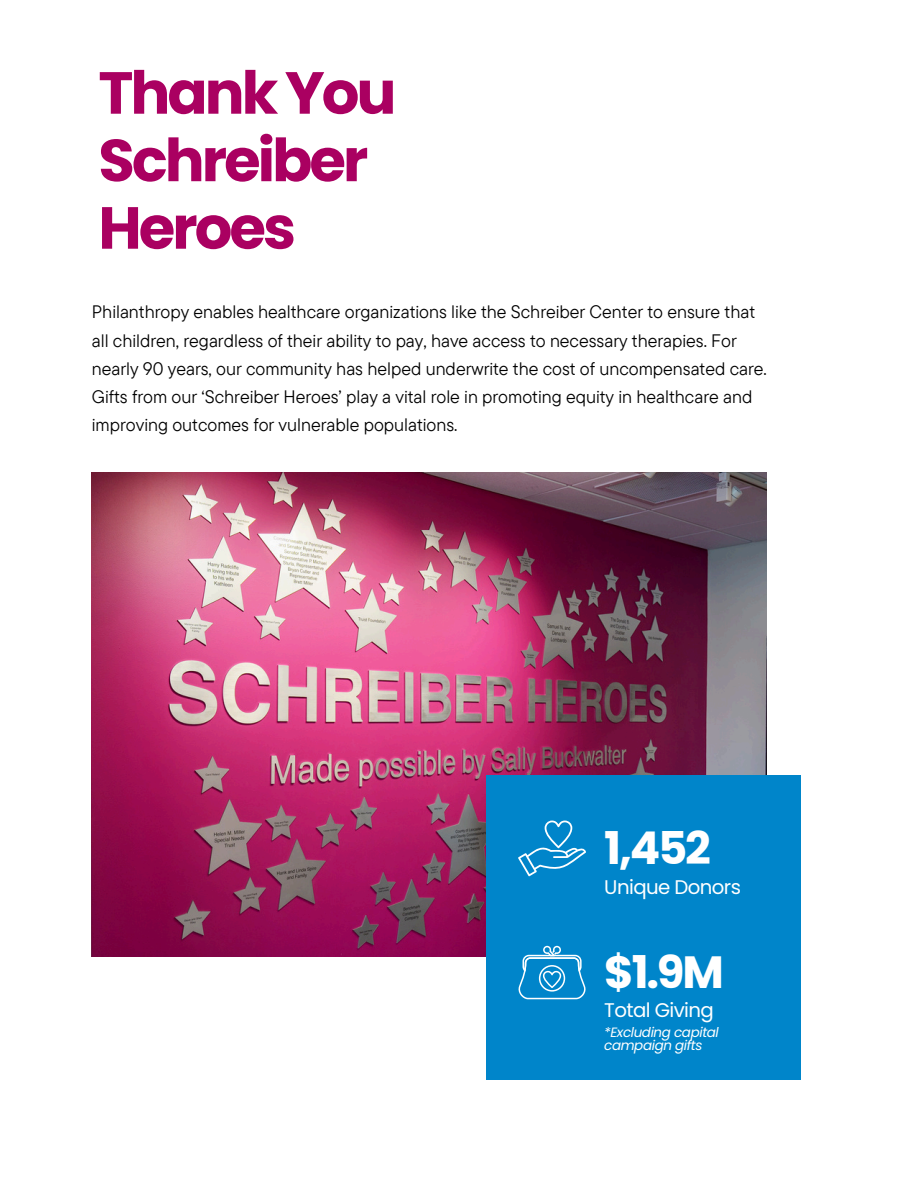
<style>
.page{position:relative;width:918px;height:1188px;background:#fff}
.page>*{position:absolute;margin:0;border:0;box-sizing:border-box;transform-origin:0 0}
.t1{font:700 59.25px/67.5px "Poppins";letter-spacing:-.05em;color:#aa0061}
.t2{font:700 45.15px "Poppins";color:#fff}
.t3{font:19.8px "Poppins";letter-spacing:-.03em;color:#fff}
.t4{font:18px/28.2px "TT Commons Pro";color:#000}
.t5{font:italic 13.5px/13.5px "Poppins";letter-spacing:-.03em;color:#fff}
</style>
<div class="page">
<img style="left:92px;top:472px;width:675px;height:485px">
<div style="left:486px;top:775px;width:315px;height:304px;background:#0085ca"></div>
<svg style="left:518px;top:821px;width:68px;height:55px"></svg>
<svg style="left:518px;top:946px;width:68px;height:53px"></svg>
<h1 class="t1" style="left:98px;top:59px;width:300px">Thank You<br>Schreiber<br>Heroes</h1>
<h2 class="t4" style="left:92px;top:298px;width:677px">Philanthropy enables healthcare organizations like the Schreiber Center to ensure that all children, regardless of their ability to pay, have access to necessary therapies. For nearly 90 years, our community has helped underwrite the cost of uncompensated care.<br>Gifts from our ‘Schreiber Heroes’ play a vital role in promoting equity in healthcare and improving outcomes for vulnerable populations.</h2>
<h3 class="t2" style="left:604px;top:816px;width:108px">1,452</h3>
<h3 class="t3" style="left:604px;top:873px;width:138px">Unique Donors</h3>
<p class="t2" style="left:604px;top:941px;width:121px">$1.9M</p>
<p class="t3" style="left:604px;top:997px;width:111px">Total Giving</p>
<h2 class="t5" style="left:604px;top:1025px;width:116px">*Excluding capital campaign gifts</h2>
</div>
